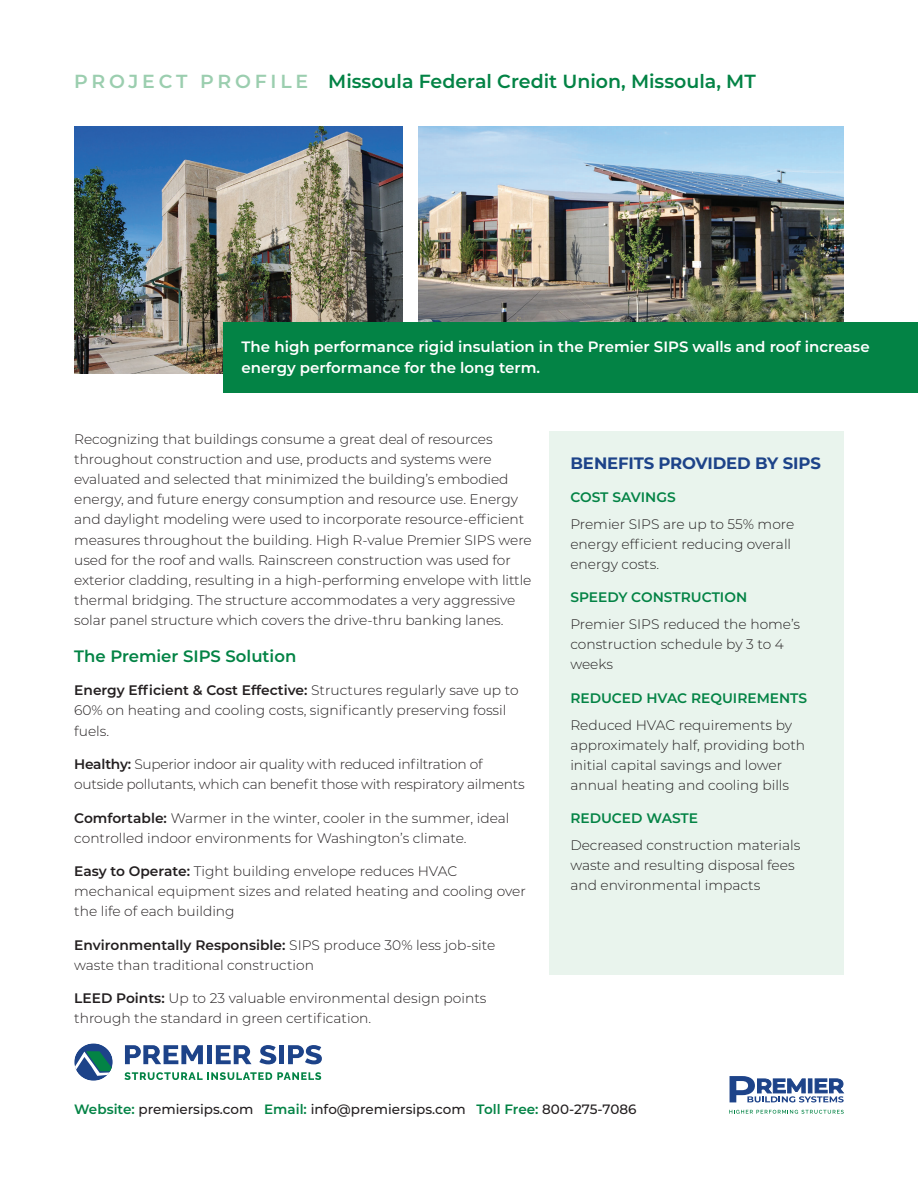
<style>
.page{position:relative;width:918px;height:1188px;background:#fff}
.page>*{position:absolute;margin:0;border:0;box-sizing:border-box;transform-origin:0 0}
.t1{font:600 18.9px "Montserrat";color:#038345}
.t2{font:600 16.5px "Montserrat";color:#038345}
.t3{font:700 16.5px "Montserrat";letter-spacing:-.01em;color:#1d4389}
.t4{font:600 15px/21px "Montserrat";color:#fff}
.t5{font:300 13.8px/20px "Montserrat";letter-spacing:-.005em;color:#231f20}
.t6{font:600 13.8px "Montserrat";color:#038345}
.t7{font:500 13.5px "Montserrat";color:#231f20}
.s1{color:#9bceaf}
.s2{font-weight:600}
.s3{font-weight:600;color:#038345}
</style>
<div class="page">
<img style="left:74px;top:126px;width:328px;height:247px">
<img style="left:418px;top:126px;width:426px;height:196px">
<div style="left:550px;top:431px;width:294px;height:543px;background:#e9f4ed"></div>
<svg style="left:125px;top:1045px;width:78px;height:19px"></svg>
<div style="left:207px;top:1045px;width:5px;height:19px;background:#1d4389"></div>
<svg style="left:216px;top:1045px;width:36px;height:19px"></svg>
<svg style="left:259px;top:1045px;width:17px;height:19px"></svg>
<div style="left:279px;top:1045px;width:5px;height:19px;background:#1d4389"></div>
<svg style="left:288px;top:1045px;width:34px;height:19px"></svg>
<svg style="left:124px;top:1072px;width:197px;height:8px"></svg>
<svg style="left:74px;top:1043px;width:39px;height:38px"></svg>
<svg style="left:729px;top:1110px;width:115px;height:4px"></svg>
<svg style="left:730px;top:1076px;width:114px;height:26px"></svg>
<div style="left:223px;top:322px;width:695px;height:70px;background:#038345"></div>
<h1 class="t1" style="left:74px;top:68px;width:683px"><span class="s1">P R O J E C T P R O F I L E</span> Missoula Federal Credit Union, Missoula, MT</h1>
<p class="t4" style="left:242px;top:335px;width:630px">The high performance rigid insulation in the Premier SIPS walls and roof increase energy performance for the long term.</p>
<p class="t5" style="left:74px;top:429px;width:459px">Recognizing that buildings consume a great deal of resources throughout construction and use, products and systems were evaluated and selected that minimized the building’s embodied energy, and future energy consumption and resource use. Energy and daylight modeling were used to incorporate resource-efficient measures throughout the building. High R-value Premier SIPS were used for the roof and walls. Rainscreen construction was used for exterior cladding, resulting in a high-performing envelope with little thermal bridging. The structure accommodates a very aggressive solar panel structure which covers the drive-thru banking lanes.</p>
<p class="t2" style="left:74px;top:644px;width:224px">The Premier SIPS Solution</p>
<p class="t5" style="left:74px;top:680px;width:446px"><span class="s2">Energy Efficient &amp; Cost Effective:</span> Structures regularly save up to<br>60% on heating and cooling costs, significantly preserving fossil fuels.</p>
<p class="t5" style="left:74px;top:754px;width:452px"><span class="s2">Healthy:</span> Superior indoor air quality with reduced infiltration of outside pollutants, which can benefit those with respiratory ailments</p>
<p class="t5" style="left:74px;top:807px;width:437px"><span class="s2">Comfortable:</span> Warmer in the winter, cooler in the summer, ideal controlled indoor environments for Washington’s climate.</p>
<p class="t5" style="left:74px;top:861px;width:453px"><span class="s2">Easy to Operate:</span> Tight building envelope reduces HVAC mechanical equipment sizes and related heating and cooling over the life of each building</p>
<p class="t5" style="left:74px;top:934px;width:423px"><span class="s2">Environmentally Responsible:</span> SIPS produce 30% less job-site waste than traditional construction</p>
<p class="t5" style="left:74px;top:988px;width:414px"><span class="s2">LEED Points:</span> Up to 23 valuable environmental design points through the standard in green certification.</p>
<p class="t3" style="left:570px;top:451px;width:252px">BENEFITS PROVIDED BY SIPS</p>
<p class="t6" style="left:570px;top:487px;width:107px">COST SAVINGS</p>
<p class="t5" style="left:570px;top:514px;width:226px">Premier SIPS are up to 55% more energy efficient reducing overall energy costs.</p>
<p class="t6" style="left:570px;top:588px;width:178px">SPEEDY CONSTRUCTION</p>
<p class="t5" style="left:570px;top:614px;width:231px">Premier SIPS reduced the home’s construction schedule by 3 to 4 weeks</p>
<p class="t6" style="left:570px;top:688px;width:238px">REDUCED HVAC REQUIREMENTS</p>
<p class="t5" style="left:570px;top:714px;width:236px">Reduced HVAC requirements by approximately half, providing both initial capital savings and lower annual heating and cooling bills</p>
<p class="t6" style="left:570px;top:808px;width:129px">REDUCED WASTE</p>
<p class="t5" style="left:570px;top:834px;width:232px">Decreased construction materials waste and resulting disposal fees and environmental impacts</p>
<p class="t7" style="left:74px;top:1099px;width:564px"><span class="s3">Website:</span> premiersips.com <span class="s3">Email:</span> info@premiersips.com <span class="s3">Toll Free:</span> 800-275-7086</p>
</div>
